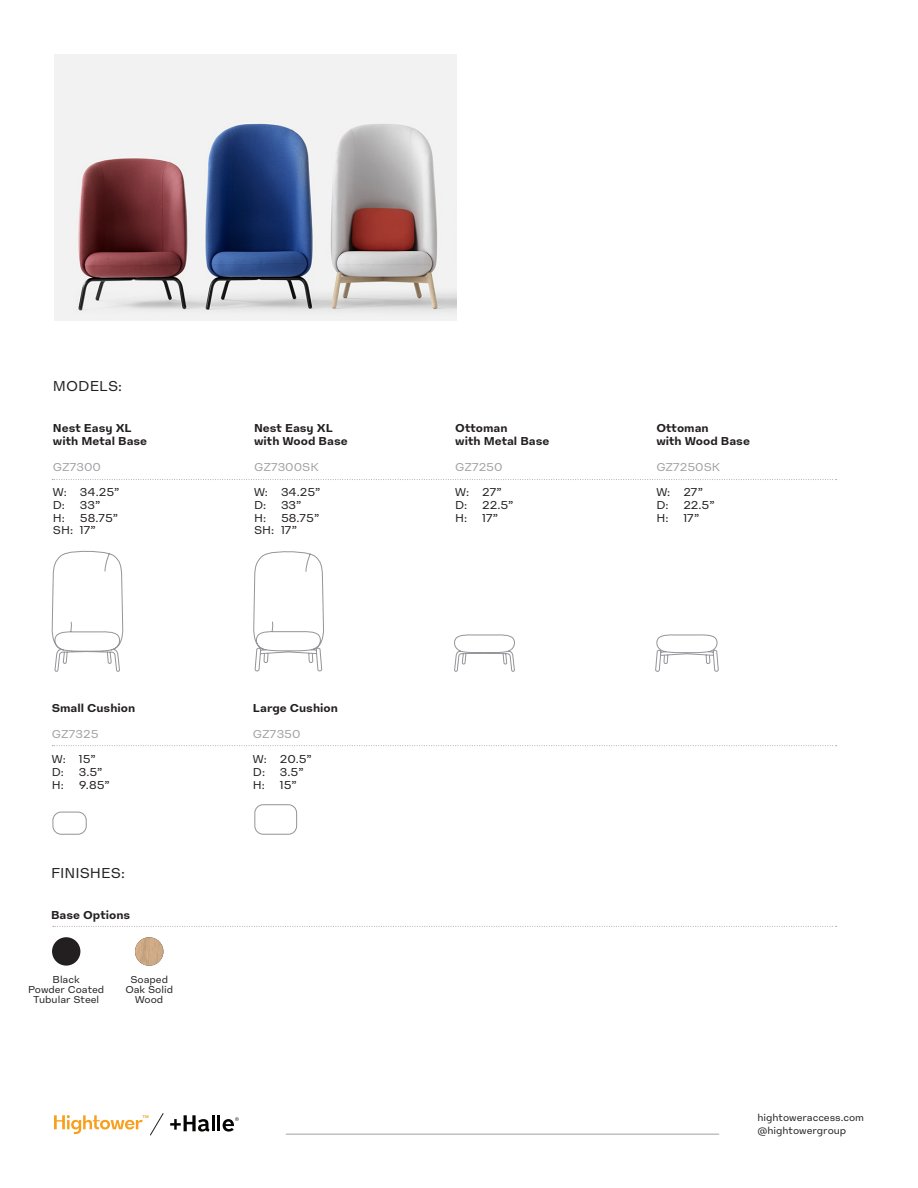
<style>
.page{position:relative;width:918px;height:1188px;background:#fff}
.page>*{position:absolute;margin:0;border:0;box-sizing:border-box;transform-origin:0 0}
.Body_Copy{font:15px "High Sans Text";color:#231f20}
.Body_Copy-2{font:12px "High Sans Text";color:#231f20}
.Body_Copy-3{font:700 12px "High Sans Text";color:#231f20}
.Body_Copy-4{font:12px "High Sans Text";color:#a0a1a5}
.Body_Copy-5{font:10.5px/10.4px "High Sans Text";color:#231f20;text-align:center}
.t1{font:700 4.05px "High Sans Text";color:#f89f1c}
</style>
<div class="page">
<img style="left:135px;top:937px;width:28px;height:29px;border-radius:14px">
<svg style="left:52px;top:479px;width:785px;height:1px"></svg>
<svg style="left:52px;top:745px;width:785px;height:1px"></svg>
<img style="left:54px;top:54px;width:402px;height:267px">
<svg style="left:53px;top:926px;width:784px;height:1px"></svg>
<div style="left:52px;top:937px;width:28px;height:29px;background:#231f20;border-radius:50%"></div>
<div style="left:254px;top:804px;width:43px;height:31px;border:1px solid #919496;border-radius:8px"></div>
<div style="left:53px;top:812px;width:34px;height:23px;border:1px solid #919496;border-radius:8px"></div>
<svg style="left:655px;top:634px;width:64px;height:38px"></svg>
<svg style="left:454px;top:634px;width:61px;height:38px"></svg>
<svg style="left:51px;top:550px;width:73px;height:122px"></svg>
<svg style="left:253px;top:551px;width:71px;height:121px"></svg>
<hr style="left:286px;top:1134px;width:433px;height:1px;background:#a0a1a5">
<svg style="left:54px;top:1115px;width:88px;height:19px"></svg>
<svg style="left:150px;top:1113px;width:14px;height:23px"></svg>
<svg style="left:170px;top:1115px;width:39px;height:17px"></svg>
<hr style="left:212px;top:1115px;width:3px;height:16px;background:#040503">
<hr style="left:217px;top:1115px;width:3px;height:16px;background:#040503">
<svg style="left:223px;top:1117px;width:16px;height:15px"></svg>
<p class="Body_Copy" style="left:53px;top:377px;width:71px">MODELS:</p>
<p class="Body_Copy-3" style="left:53px;top:421px;width:80px">Nest Easy XL</p>
<p class="Body_Copy-3" style="left:53px;top:434px;width:96px">with Metal Base</p>
<p class="Body_Copy-4" style="left:53px;top:460px;width:50px">GZ7300</p>
<p class="Body_Copy-2" style="left:53px;top:485px;width:68px">W: 34.25”</p>
<p class="Body_Copy-2" style="left:53px;top:498px;width:49px">D: 33”</p>
<p class="Body_Copy-2" style="left:53px;top:511px;width:67px">H: 58.75”</p>
<p class="Body_Copy-2" style="left:53px;top:523px;width:44px">SH: 17”</p>
<p class="Body_Copy-3" style="left:52px;top:701px;width:85px">Small Cushion</p>
<p class="Body_Copy-4" style="left:52px;top:726px;width:48px">GZ7325</p>
<p class="Body_Copy-2" style="left:52px;top:752px;width:45px">W: 15”</p>
<p class="Body_Copy-2" style="left:52px;top:765px;width:52px">D: 3.5”</p>
<p class="Body_Copy-2" style="left:52px;top:777px;width:59px">H: 9.85”</p>
<p class="Body_Copy" style="left:51px;top:864px;width:75px">FINISHES:</p>
<p class="Body_Copy-3" style="left:51px;top:907px;width:81px">Base Options</p>
<p class="Body_Copy-5" style="left:53px;top:974px;width:29px">Black</p>
<p class="Body_Copy-5" style="left:28px;top:984px;width:78px">Powder Coated<br>Tubular Steel</p>
<p class="Body_Copy-5" style="left:125px;top:974px;width:49px">Soaped<br>Oak Solid<br>Wood</p>
<p class="t1" style="left:142px;top:1114px;width:8px">TM</p>
<p class="Body_Copy-3" style="left:254px;top:421px;width:80px">Nest Easy XL</p>
<p class="Body_Copy-3" style="left:254px;top:434px;width:95px">with Wood Base</p>
<p class="Body_Copy-4" style="left:254px;top:460px;width:66px">GZ7300SK</p>
<p class="Body_Copy-2" style="left:254px;top:485px;width:68px">W: 34.25”</p>
<p class="Body_Copy-2" style="left:254px;top:498px;width:49px">D: 33”</p>
<p class="Body_Copy-2" style="left:254px;top:511px;width:67px">H: 58.75”</p>
<p class="Body_Copy-2" style="left:254px;top:523px;width:44px">SH: 17”</p>
<p class="Body_Copy-3" style="left:253px;top:701px;width:86px">Large Cushion</p>
<p class="Body_Copy-4" style="left:253px;top:726px;width:49px">GZ7350</p>
<p class="Body_Copy-2" style="left:253px;top:752px;width:60px">W: 20.5”</p>
<p class="Body_Copy-2" style="left:253px;top:765px;width:52px">D: 3.5”</p>
<p class="Body_Copy-2" style="left:253px;top:777px;width:45px">H: 15”</p>
<p class="Body_Copy-3" style="left:455px;top:421px;width:54px">Ottoman</p>
<p class="Body_Copy-3" style="left:455px;top:434px;width:96px">with Metal Base</p>
<p class="Body_Copy-4" style="left:455px;top:460px;width:49px">GZ7250</p>
<p class="Body_Copy-2" style="left:455px;top:485px;width:48px">W: 27”</p>
<p class="Body_Copy-2" style="left:455px;top:498px;width:60px">D: 22.5”</p>
<p class="Body_Copy-2" style="left:455px;top:511px;width:44px">H: 17”</p>
<p class="Body_Copy-3" style="left:656px;top:421px;width:54px">Ottoman</p>
<p class="Body_Copy-3" style="left:656px;top:434px;width:95px">with Wood Base</p>
<p class="Body_Copy-4" style="left:656px;top:460px;width:66px">GZ7250SK</p>
<p class="Body_Copy-2" style="left:656px;top:485px;width:48px">W: 27”</p>
<p class="Body_Copy-2" style="left:656px;top:498px;width:60px">D: 22.5”</p>
<p class="Body_Copy-2" style="left:656px;top:511px;width:44px">H: 17”</p>
<p class="Body_Copy-5" style="left:757px;top:1113px;width:108px">hightoweraccess.com</p>
<p class="Body_Copy-5" style="left:757px;top:1125px;width:90px">@hightowergroup</p>
</div>
